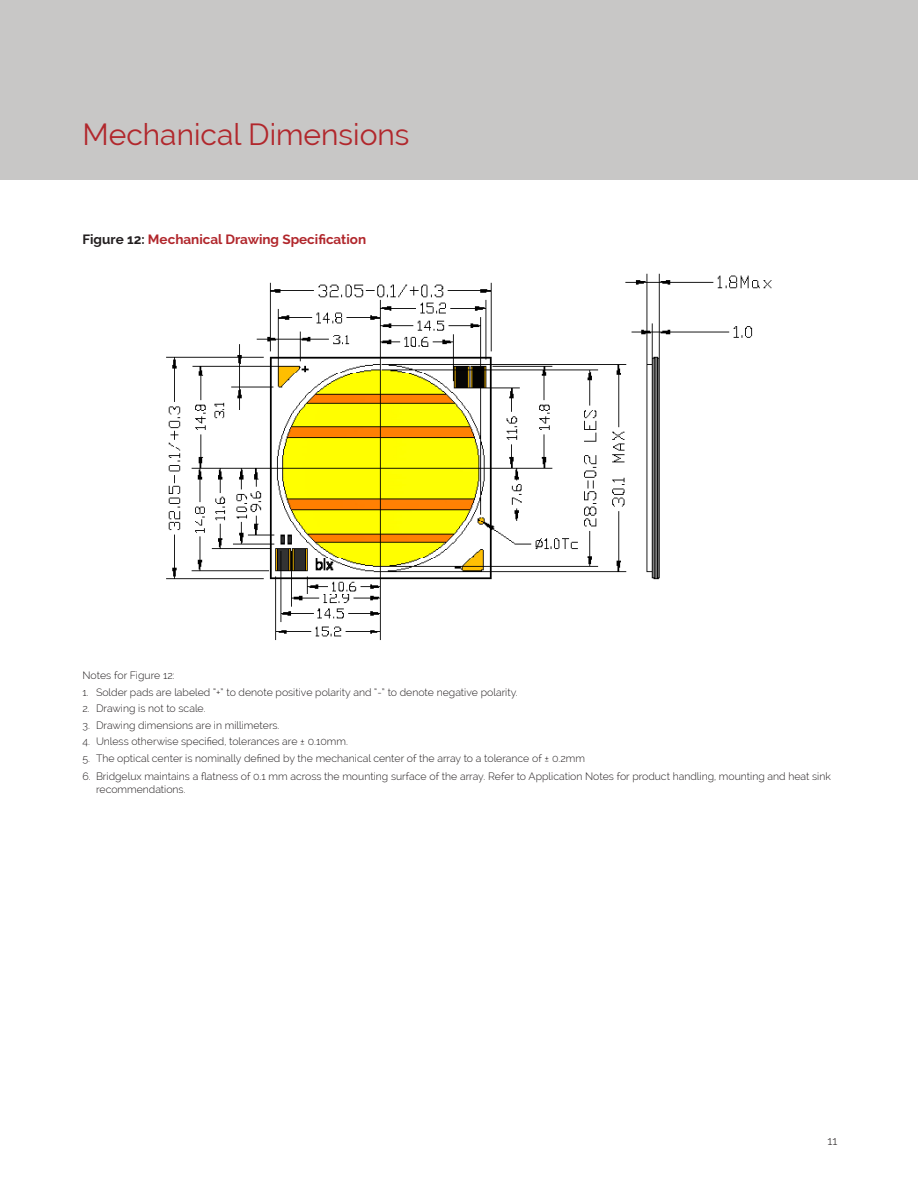
<style>
.page{position:relative;width:918px;height:1188px;background:#fff}
.page>*{position:absolute;margin:0;border:0;box-sizing:border-box;transform-origin:0 0}
.section_header{font:30px "Raleway";color:#b1272c}
.main_text_block{font:700 13.5px "Raleway";color:#b1272c}
.t1{font:300 12px "Raleway";color:#231f20}
.main_text_block-2{font:300 10.5px/13.5px "Raleway";color:#231f20}
.s1{color:#231f20}
</style>
<div class="page">
<div style="left:0;top:0;width:918px;height:180px;background:#c8c7c6"></div>
<img style="left:166px;top:273px;width:606px;height:367px">
<div style="left:488px;top:602px;width:312px;height:61px;background:#fff"></div>
<p class="section_header" style="left:82px;top:117px;width:328px">Mechanical Dimensions</p>
<p class="main_text_block" style="left:82px;top:232px;width:285px"><span class="s1">Figure 12:</span> Mechanical Drawing Specification</p>
<p class="main_text_block-2" style="left:82px;top:669px;width:94px">Notes for Figure 12:</p>
<p class="main_text_block-2" style="left:82px;top:685px;width:437px">1. Solder pads are labeled “+” to denote positive polarity and “-” to denote negative polarity.</p>
<p class="main_text_block-2" style="left:82px;top:702px;width:125px">2. Drawing is not to scale.</p>
<p class="main_text_block-2" style="left:82px;top:718px;width:199px">3. Drawing dimensions are in millimeters.</p>
<p class="main_text_block-2" style="left:82px;top:735px;width:267px">4. Unless otherwise specified, tolerances are ± 0.10mm.</p>
<p class="main_text_block-2" style="left:82px;top:751px;width:504px">5. The optical center is nominally defined by the mechanical center of the array to a tolerance of ± 0.2mm</p>
<p class="main_text_block-2" style="left:96px;top:769px;width:736px;text-indent:-14px">6. Bridgelux maintains a flatness of 0.1 mm across the mounting surface of the array. Refer to Application Notes for product handling, mounting and heat sink recommendations.</p>
<p class="t1" style="left:828px;top:1134px;width:11px">11</p>
</div>
